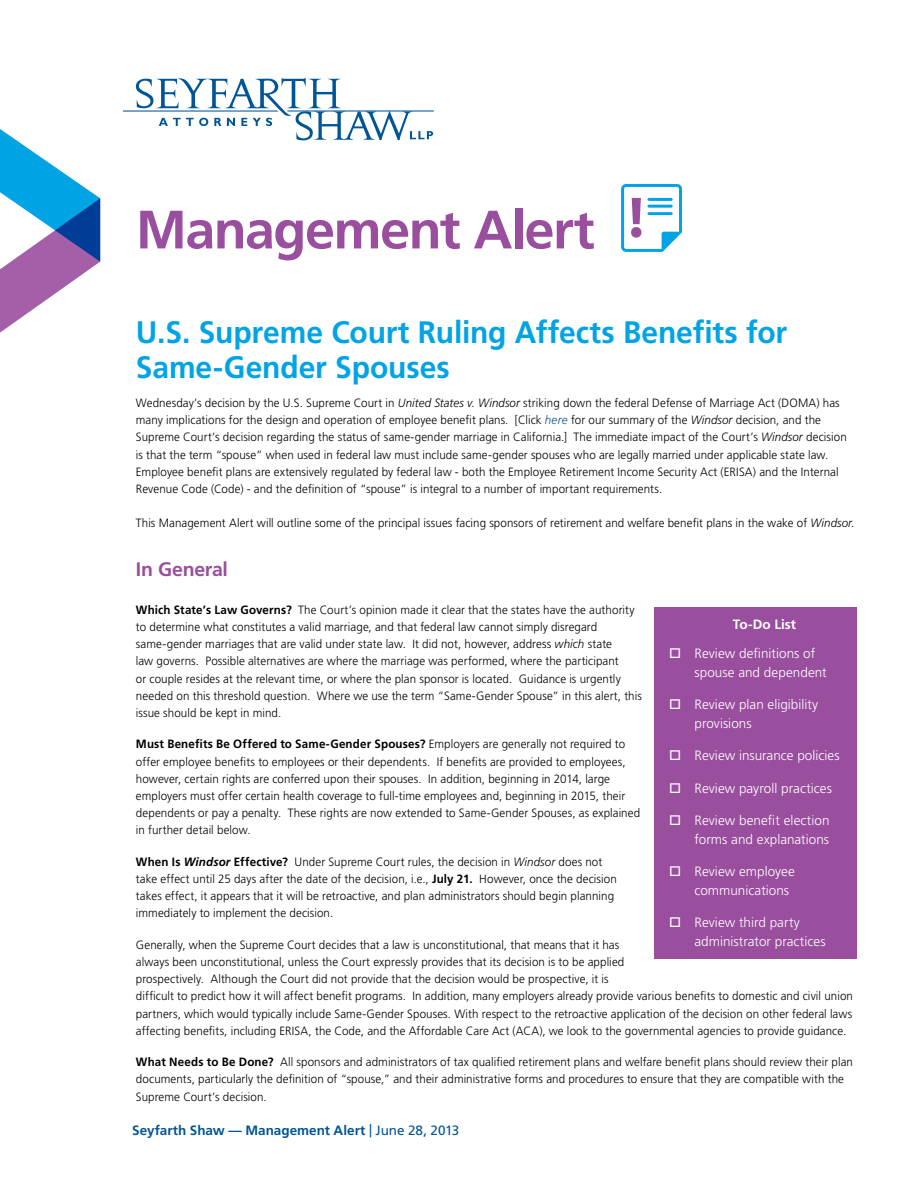
<style>
.page{position:relative;width:918px;height:1188px;background:#fff}
.page>*{position:absolute;margin:0;border:0;box-sizing:border-box;transform-origin:0 0}
.t1{font:700 54px "Frutiger LT Std";letter-spacing:-.03em;color:#9a4e9e}
.t2{font:700 31.05px/35.7px "Frutiger LT Std";letter-spacing:-.005em;color:#00a4e4}
.t3{font:700 19.5px "Frutiger LT Std";letter-spacing:-.015em;color:#9a4e9e}
.t4{font:300 13.5px/18.8px "Frutiger LT Std";letter-spacing:.005em;color:#fff}
.t5{font:700 13.5px "Frutiger LT Std";color:#005596}
.t6{font:700 13.5px "Frutiger LT Std";letter-spacing:.005em;color:#fff}
.t7{font:300 12px/17.2px "Frutiger LT Std";letter-spacing:.005em;color:#000}
.s1{font-style:italic}
.s2{font-style:italic;color:#13508d}
.s3{font-weight:700}
.s4{font-weight:700;font-style:italic}
.s5{font-weight:400}
</style>
<div class="page">
<svg style="left:123px;top:78px;width:311px;height:62px"></svg>
<svg style="left:0;top:129px;width:100px;height:204px"></svg>
<div style="left:621px;top:184px;width:61px;height:68px;border:3px solid #00a4e4;border-radius:4px"></div>
<svg style="left:631px;top:198px;width:10px;height:40px"></svg>
<svg style="left:661px;top:231px;width:21px;height:21px"></svg>
<hr style="left:649px;top:198px;width:22px;height:3px;background:#00a4e4">
<hr style="left:649px;top:205px;width:22px;height:3px;background:#00a4e4">
<hr style="left:649px;top:212px;width:22px;height:3px;background:#00a4e4">
<div style="left:654px;top:607px;width:203px;height:351px;background:#9a4e9e"></div>
<h1 class="t1" style="left:136px;top:198px;width:460px">Management Alert</h1>
<h2 class="t2" style="left:136px;top:314px;width:653px">U.S. Supreme Court Ruling Affects Benefits for<br>Same-Gender Spouses</h2>
<p class="t7" style="left:136px;top:394px;width:712px">Wednesday’s decision by the U.S. Supreme Court in <span class="s1">United States v. Windsor</span> striking down the federal Defense of Marriage Act (DOMA) has many implications for the design and operation of employee benefit plans. [Click <span class="s2">here</span> for our summary of the <span class="s1">Windsor</span> decision, and the Supreme Court’s decision regarding the status of same-gender marriage in California.] The immediate impact of the Court’s <span class="s1">Windsor</span> decision is that the term “spouse” when used in federal law must include same-gender spouses who are legally married under applicable state law.<br>Employee benefit plans are extensively regulated by federal law - both the Employee Retirement Income Security Act (ERISA) and the Internal Revenue Code (Code) - and the definition of “spouse” is integral to a number of important requirements.</p>
<p class="t7" style="left:136px;top:514px;width:720px">This Management Alert will outline some of the principal issues facing sponsors of retirement and welfare benefit plans in the wake of <span class="s1">Windsor</span>.</p>
<h3 class="t3" style="left:136px;top:558px;width:94px">In General</h3>
<p class="t7" style="left:136px;top:601px;width:508px"><span class="s3">Which State’s Law Governs?</span> The Court’s opinion made it clear that the states have the authority to determine what constitutes a valid marriage, and that federal law cannot simply disregard same-gender marriages that are valid under state law. It did not, however, address <span class="s1">which</span> state<br>law governs. Possible alternatives are where the marriage was performed, where the participant<br>or couple resides at the relevant time, or where the plan sponsor is located. Guidance is urgently needed on this threshold question. Where we use the term “Same-Gender Spouse” in this alert, this issue should be kept in mind.</p>
<p class="t7" style="left:136px;top:736px;width:506px"><span class="s3">Must Benefits Be Offered to Same-Gender Spouses?</span> Employers are generally not required to offer employee benefits to employees or their dependents. If benefits are provided to employees, however, certain rights are conferred upon their spouses. In addition, beginning in 2014, large employers must offer certain health coverage to full-time employees and, beginning in 2015, their dependents or pay a penalty. These rights are now extended to Same-Gender Spouses, as explained in further detail below.</p>
<p class="t7" style="left:136px;top:853px;width:482px"><span class="s3">When Is</span> <span class="s4">Windsor</span> <span class="s3">Effective?</span> Under Supreme Court rules, the decision in <span class="s1">Windsor</span> does not take effect until 25 days after the date of the decision, i.e., <span class="s3">July 21.</span> However, once the decision takes effect, it appears that it will be retroactive, and plan administrators should begin planning immediately to implement the decision.</p>
<p class="t7" style="left:136px;top:936px;width:719px">Generally, when the Supreme Court decides that a law is unconstitutional, that means that it has<br>always been unconstitutional, unless the Court expressly provides that its decision is to be applied<br>prospectively. Although the Court did not provide that the decision would be prospective, it is<br>difficult to predict how it will affect benefit programs. In addition, many employers already provide various benefits to domestic and civil union partners, which would typically include Same-Gender Spouses. With respect to the retroactive application of the decision on other federal laws affecting benefits, including ERISA, the Code, and the Affordable Care Act (ACA), we look to the governmental agencies to provide guidance.</p>
<p class="t7" style="left:136px;top:1054px;width:719px"><span class="s3">What Needs to Be Done?</span> All sponsors and administrators of tax qualified retirement plans and welfare benefit plans should review their plan documents, particularly the definition of “spouse,” and their administrative forms and procedures to ensure that they are compatible with the<br>Supreme Court’s decision.</p>
<p class="t5" style="left:132px;top:1123px;width:329px">Seyfarth Shaw — Management Alert <span class="s5">| June 28, 2013</span></p>
<p class="t6" style="left:733px;top:616px;width:65px">To-Do List</p>
<p class="t4" style="left:694px;top:645px;width:134px;text-indent:-25px">□ Review definitions of spouse and dependent</p>
<p class="t4" style="left:694px;top:696px;width:125px;text-indent:-25px">□ Review plan eligibility provisions</p>
<p class="t4" style="left:669px;top:747px;width:172px">□ Review insurance policies</p>
<p class="t4" style="left:669px;top:779px;width:164px">□ Review payroll practices</p>
<p class="t4" style="left:669px;top:811px;width:162px;text-align:right">□ Review benefit election forms and explanations</p>
<p class="t4" style="left:694px;top:862px;width:102px;text-indent:-25px">□ Review employee communications</p>
<p class="t4" style="left:694px;top:913px;width:133px;text-indent:-25px">□ Review third party administrator practices</p>
</div>
